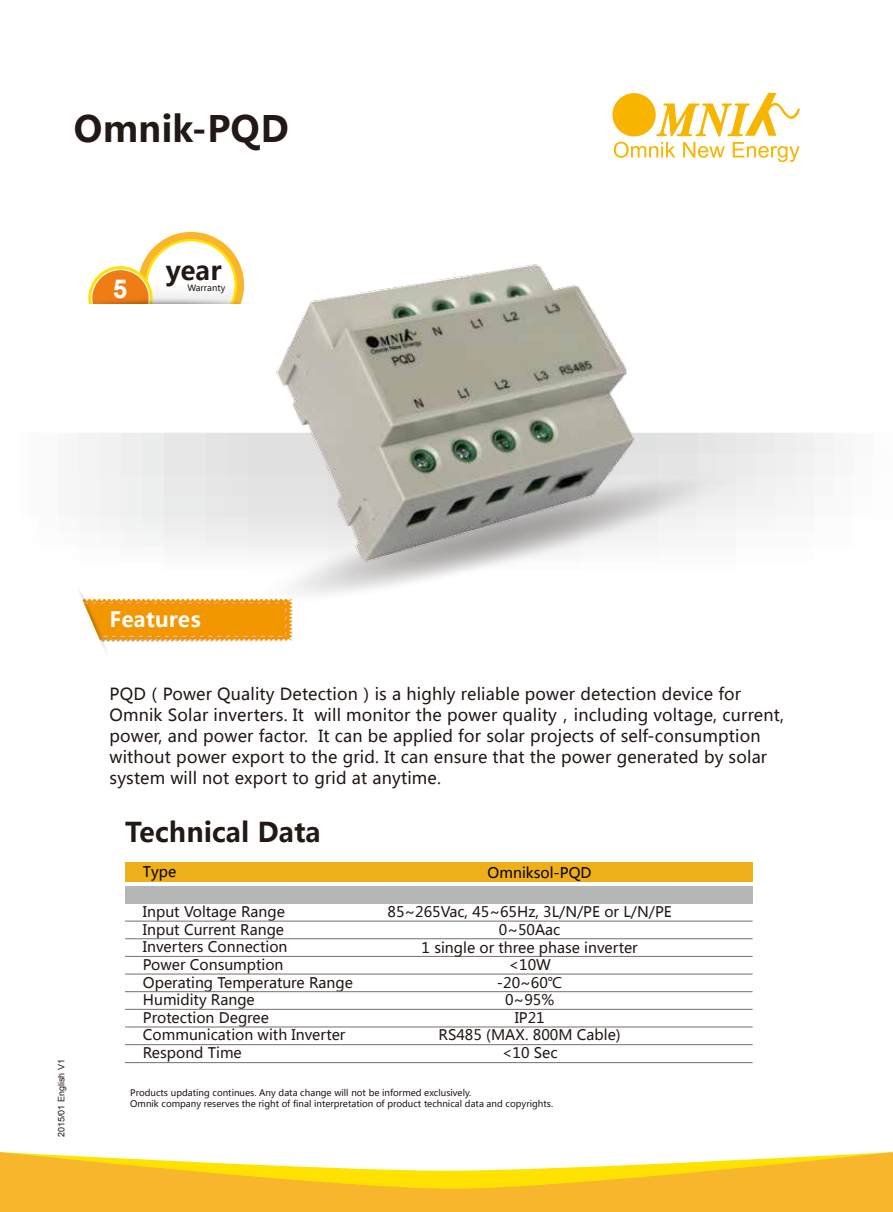
<style>
.page{position:relative;width:893px;height:1212px;background:#fff}
.page>*{position:absolute;margin:0;border:0;box-sizing:border-box;transform-origin:0 0}
.t1{font:700 36px "Microsoft Ya Hei";color:#221815}
.t2{font:700 27px "Microsoft Ya Hei";color:#221815}
.t3{font:700 26.1px "Microsoft Ya Hei";color:#221815}
.t4{font:700 26.1px "Arial";color:#fff}
.t5{font:700 21px "Microsoft Ya Hei";letter-spacing:.01em;color:#fff}
.t6{font:16.5px/21px "Microsoft Ya Hei";letter-spacing:.01em;color:#221815}
.t7{font:14.55px/17.5px "Microsoft Ya Hei";color:#221815}
.t8{font:14.55px "Microsoft Ya Hei";color:#040000}
.t9{font:9px/10.5px "Microsoft Ya Hei";color:#221815}
.t10{font:9px "Arial";color:#221815}
.t11{font:8.7px "Microsoft Ya Hei";color:#221815}
</style>
<div class="page">
<svg style="left:79px;top:433px;width:755px;height:118px"></svg>
<div style="left:138px;top:232px;width:106px;height:106px;background:#f8b62d;border-radius:50%"></div>
<svg style="left:145px;top:239px;width:92px;height:92px"></svg>
<div style="left:148px;top:241px;width:87px;height:87px;background:#fff;border-radius:44px"></div>
<svg style="left:88px;top:266px;width:65px;height:64px"></svg>
<svg style="left:91px;top:269px;width:59px;height:59px"></svg>
<div style="left:92px;top:270px;width:57px;height:56px;background:#ef7c14;border-radius:50%"></div>
<svg style="left:37px;top:294px;width:263px;height:21px"></svg>
<svg style="left:52px;top:298px;width:233px;height:13px"></svg>
<div style="left:53px;top:304px;width:231px;height:48px;background:#fff"></div>
<svg style="left:79px;top:591px;width:214px;height:59px"></svg>
<svg style="left:0;top:1152px;width:893px;height:60px;fill:#f8b62d"></svg>
<svg style="left:612px;top:93px;width:44px;height:43px"></svg>
<svg style="left:614px;top:93px;width:186px;height:69px"></svg>
<div style="left:125px;top:862px;width:628px;height:20px;background:#edb018"></div>
<div style="left:125px;top:886px;width:628px;height:18px;background:#b5b6b6"></div>
<hr style="left:125px;top:921px;width:628px;height:1px;background:#727171">
<hr style="left:125px;top:938px;width:628px;height:1px;background:#727171">
<hr style="left:125px;top:956px;width:628px;height:1px;background:#727171">
<hr style="left:125px;top:974px;width:628px;height:1px;background:#727171">
<hr style="left:125px;top:991px;width:628px;height:1px;background:#727171">
<hr style="left:125px;top:1009px;width:628px;height:1px;background:#727171">
<hr style="left:125px;top:1026px;width:628px;height:1px;background:#727171">
<hr style="left:125px;top:1062px;width:628px;height:1px;background:#727171">
<hr style="left:125px;top:1044px;width:628px;height:1px;background:#727171">
<svg style="left:258px;top:472px;width:471px;height:131px"></svg>
<img style="left:267px;top:264px;width:376px;height:303px">
<h1 class="t1" style="left:74px;top:104px;width:217px">Omnik-PQD</h1>
<h3 class="t4" style="left:113px;top:272px;width:16px">5</h3>
<h3 class="t3" style="left:166px;top:253px;width:57px">year</h3>
<p class="t11" style="left:187px;top:282px;width:39px">Warranty</p>
<p class="t10" style="left:55px;top:1137px;width:80px;rotate:-90deg">2015/01 English V1</p>
<p class="t5" style="left:110px;top:605px;width:93px">Features</p>
<p class="t6" style="left:110px;top:683px;width:676px">PQD（Power Quality Detection）is a highly reliable power detection device for Omnik Solar inverters. It will monitor the power quality，including voltage, current, power, and power factor. It can be applied for solar projects of self-consumption without power export to the grid. It can ensure that the power generated by solar system will not export to grid at anytime.</p>
<h2 class="t2" style="left:125px;top:813px;width:198px">Technical Data</h2>
<p class="t8" style="left:143px;top:861px;width:35px">Type</p>
<p class="t8" style="left:488px;top:863px;width:105px">Omniksol-PQD</p>
<p class="t7" style="left:387px;top:903px;width:286px;text-align:center">85~265Vac, 45~65Hz, 3L/N/PE or L/N/PE<br>0~50Aac<br>1 single or three phase inverter<br>&lt;10W<br>-20~60℃<br>0~95%<br>IP21<br>RS485 (MAX. 800M Cable)<br>&lt;10 Sec</p>
<p class="t9" style="left:130px;top:1087px;width:424px">Products updating continues. Any data change will not be informed exclusively.<br>Omnik company reserves the right of final interpretation of product technical data and copyrights.</p>
<p class="t7" style="left:143px;top:903px;width:212px">Input Voltage Range<br>Input Current Range<br>Inverters Connection<br>Power Consumption<br>Operating Temperature Range<br>Humidity Range<br>Protection Degree<br>Communication with Inverter<br>Respond Time</p>
</div>
